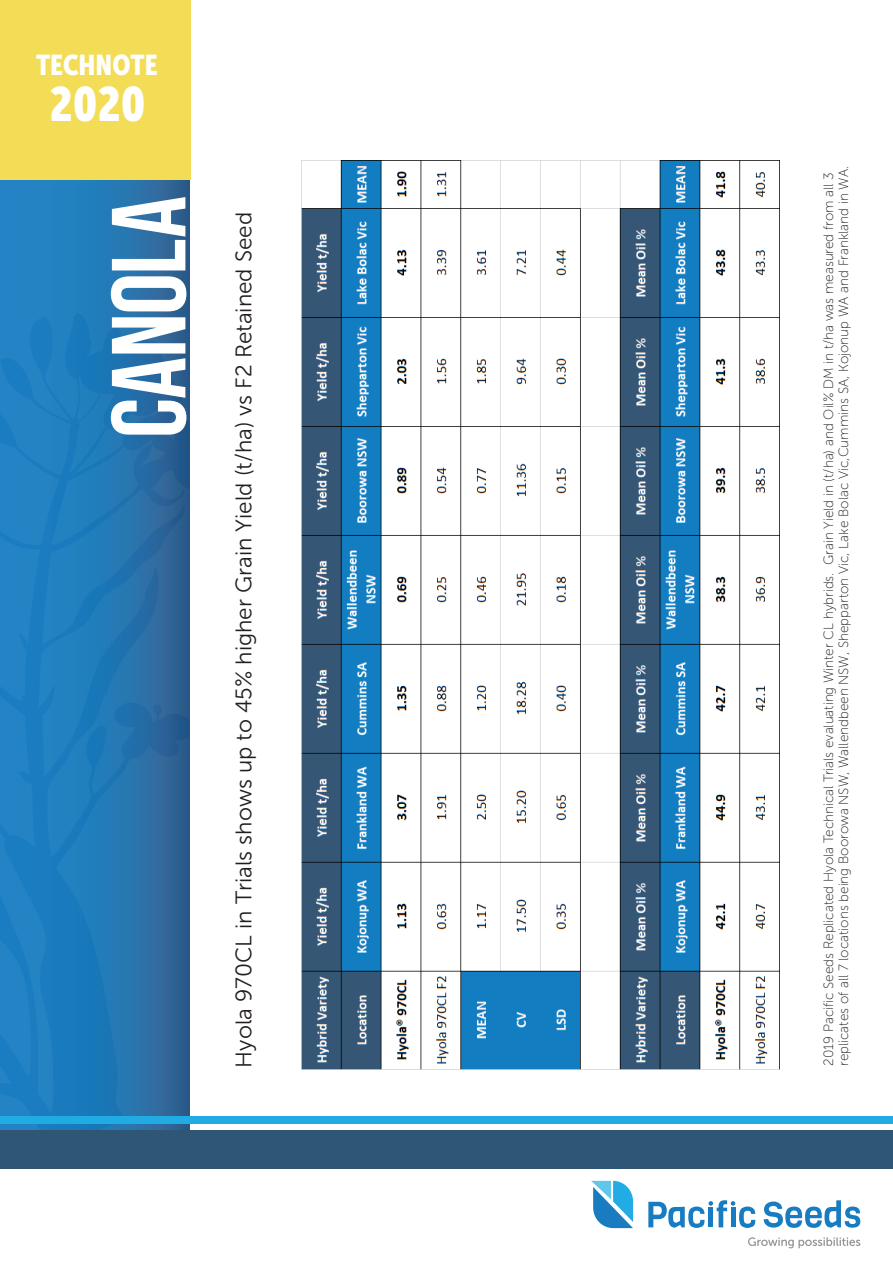
<style>
.page{position:relative;width:893px;height:1263px;background:#fff}
.page>*{position:absolute;margin:0;border:0;box-sizing:border-box;transform-origin:0 0}
.t1{font:105px "Bebas Neue";letter-spacing:-.01em;color:#fff}
.t2{font:48px "Museo Sans Cond 900";color:#fff}
.t3{font:28.5px "Museo Sans Cond 900";color:#fff}
.t4{font:22.5px "Museo Sans 300";color:#231f20}
.t5{font:13.5px/15.1px "Museo Sans 100";color:#231f20}
</style>
<div class="page">
<svg style="left:748px;top:1237px;width:112px;height:11px"></svg>
<svg style="left:764px;top:1200px;width:96px;height:28px"></svg>
<svg style="left:648px;top:1200px;width:107px;height:28px"></svg>
<svg style="left:591px;top:1181px;width:42px;height:47px"></svg>
<svg style="left:0;top:180px;width:190px;height:950px;background:#2476b2"></svg>
<div style="left:0;top:0;width:191px;height:180px;background:#f3dd56"></div>
<div style="left:0;top:1130px;width:893px;height:39px;background:#305676"></div>
<div style="left:0;top:1116px;width:893px;height:8px;background:#20ace3"></div>
<img style="left:301px;top:160px;width:478px;height:910px">
<h3 class="t3" style="left:36px;top:49px;width:123px">TECHNOTE</h3>
<h2 class="t2" style="left:49px;top:77px;width:98px">2020</h2>
<h1 class="t1" style="left:90px;top:438px;width:244px;rotate:-90deg">canola</h1>
<h3 class="t4" style="left:232px;top:1067px;width:857px;rotate:-90deg">Hyola 970CL in Trials shows up to 45% higher Grain Yield (t/ha) vs F2 Retained Seed</h3>
<p class="t5" style="left:821px;top:1066px;width:902px;rotate:-90deg">2019 Pacific Seeds Replicated Hyola Technical Trials evaluating Winter CL hybrids. Grain Yield in (t/ha) and Oil% DM in t/ha was measured from all 3 replicates of all 7 locations being Boorowa NSW, Wallendbeen NSW, Shepparton Vic, Lake Bolac Vic,Cummins SA, Kojonup WA and Frankland in WA.</p>
</div>
